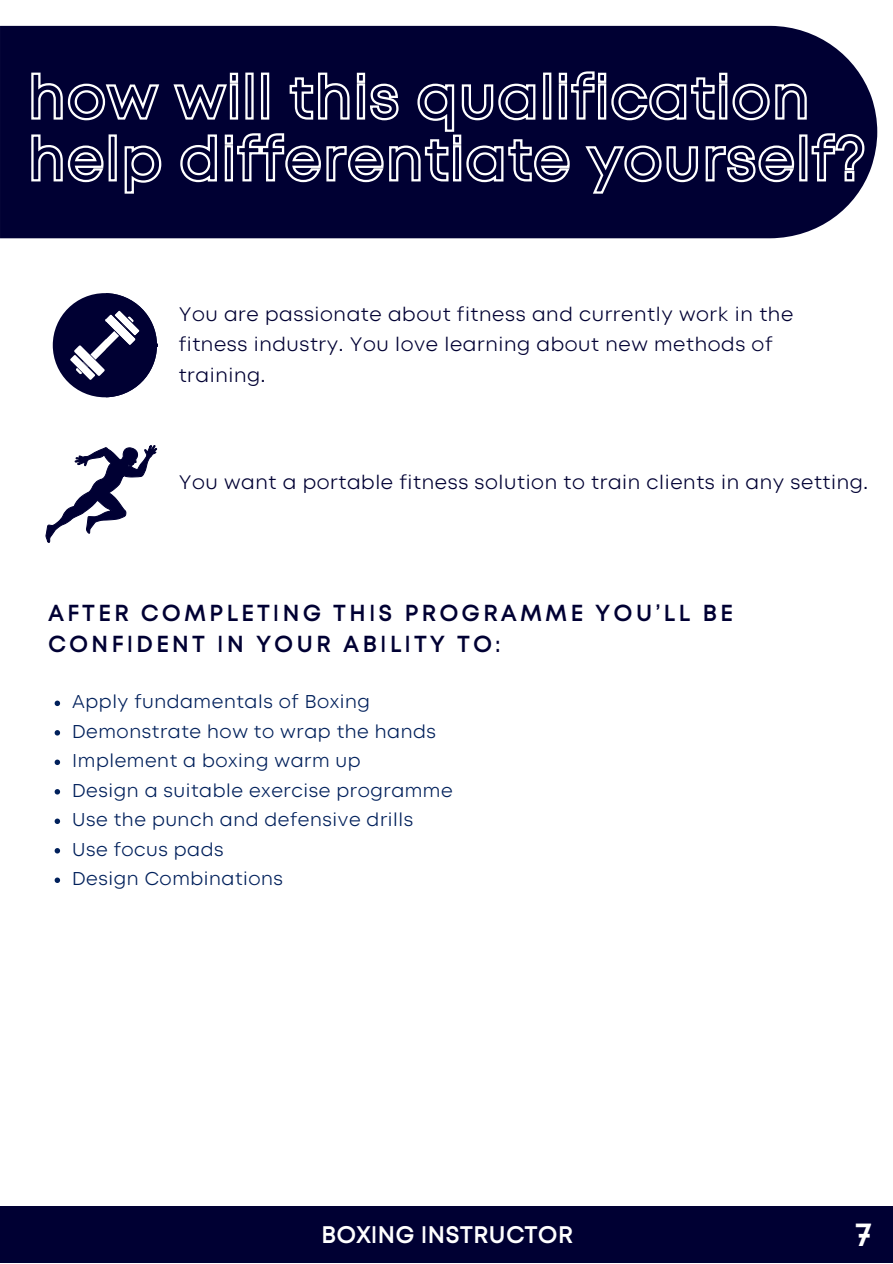
<style>
.page{position:relative;width:893px;height:1264px;background:#fff}
.page>*{position:absolute;margin:0;border:0;box-sizing:border-box;transform-origin:0 0}
.t1{font:800 33.75px "Lorin";color:#fff}
.t2{font:800 24px "Lorin";color:#fff}
.t3{font:800 23.1px/31.5px "Lorin";letter-spacing:.13em;color:#003}
.t4{font:300 19.5px/30.3px "Lorin";letter-spacing:.03em;color:#003}
.t5{font:300 18.45px/29.4px "Lorin";letter-spacing:.03em;color:#00205b}
</style>
<div class="page">
<div style="left:0;top:1206px;width:892px;height:56px;background:#003"></div>
<div style="left:0;top:26px;width:877px;height:212px;background:#003"></div>
<svg style="left:55px;top:700px;width:5px;height:6px"></svg>
<svg style="left:55px;top:730px;width:5px;height:5px"></svg>
<svg style="left:55px;top:759px;width:5px;height:6px"></svg>
<svg style="left:55px;top:789px;width:5px;height:5px"></svg>
<svg style="left:55px;top:818px;width:5px;height:6px"></svg>
<svg style="left:55px;top:848px;width:5px;height:5px"></svg>
<svg style="left:55px;top:877px;width:5px;height:6px"></svg>
<svg style="left:30px;top:70px;width:778px;height:62px;background:#2d2d57"></svg>
<svg style="left:30px;top:132px;width:835px;height:63px;background:#2e2e58"></svg>
<svg style="left:53px;top:293px;width:104px;height:104px"></svg>
<svg style="left:45px;top:445px;width:112px;height:98px"></svg>
<p class="t4" style="left:179px;top:300px;width:616px">You are passionate about fitness and currently work in the fitness industry. You love learning about new methods of training.</p>
<p class="t4" style="left:179px;top:468px;width:691px">You want a portable fitness solution to train clients in any setting.</p>
<p class="t3" style="left:48px;top:598px;width:686px">AFTER COMPLETING THIS PROGRAMME YOU’LL BE<br>CONFIDENT IN YOUR ABILITY TO:</p>
<p class="t5" style="left:72px;top:688px;width:382px">Apply fundamentals of Boxing<br>Demonstrate how to wrap the hands<br>Implement a boxing warm up<br>Design a suitable exercise programme<br>Use the punch and defensive drills<br>Use focus pads<br>Design Combinations</p>
<h2 class="t2" style="left:321px;top:1223px;width:253px">BOXING INSTRUCTOR</h2>
<h1 class="t1" style="left:855px;top:1218px;width:18px">7</h1>
</div>
